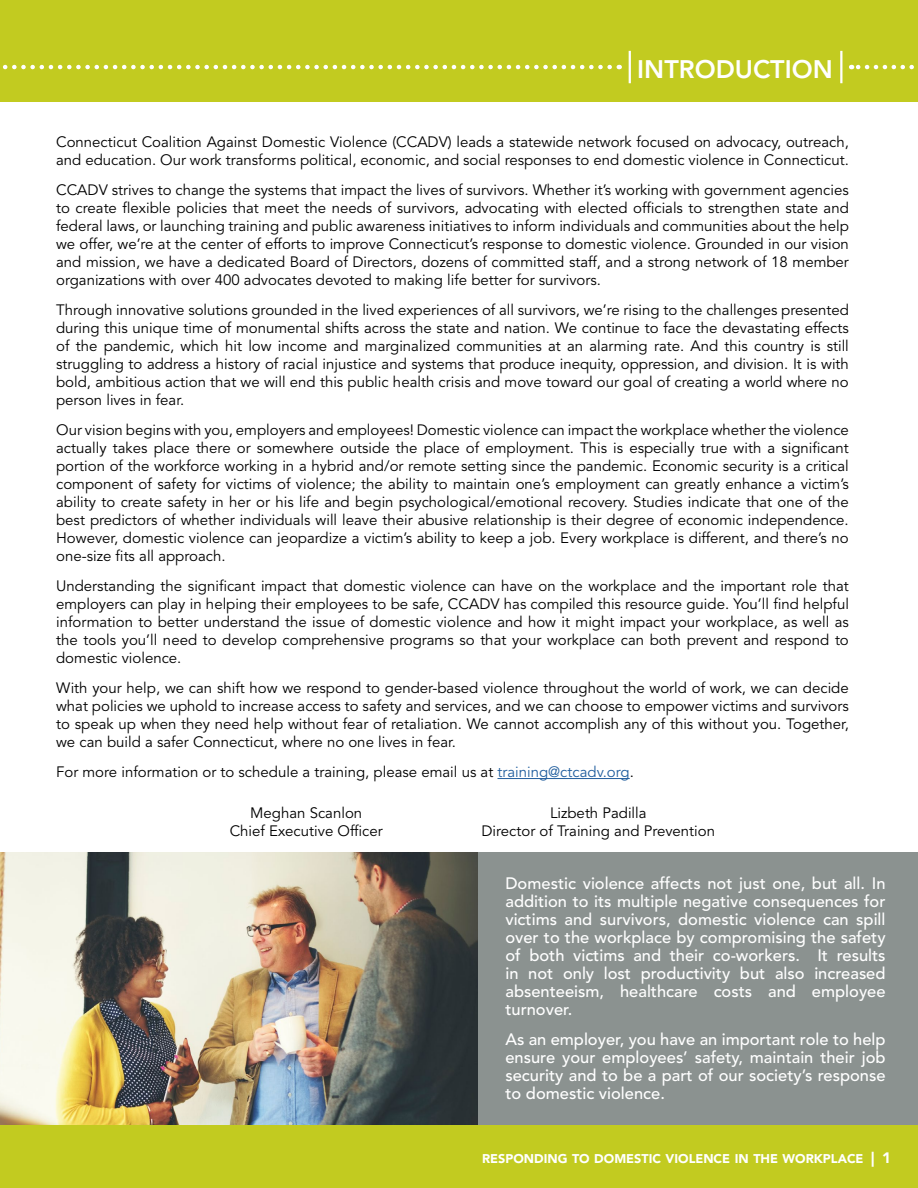
<style>
.page{position:relative;width:918px;height:1188px;background:#fff}
.page>*{position:absolute;margin:0;border:0;box-sizing:border-box;transform-origin:0 0}
.t1{font:800 25.2px "Avenir LT Std";color:#fff}
.t2{font:500 16.5px/18px "Avenir LT Std";color:#fff;text-align:justify}
.t3{font:15px/18px "Avenir LT Std";color:#000;text-align:justify}
.t4{font:900 12.6px "Avenir LT Std";color:#fff}
.s1{color:#215e9e}
.s2{font-size:15px}
</style>
<div class="page">
<div style="left:477px;top:852px;width:441px;height:273px;background:#8b9290"></div>
<div style="left:0;top:0;width:918px;height:102px;background:#c2cb20"></div>
<svg style="left:3px;top:65px;width:607px;height:4px"></svg>
<svg style="left:851px;top:65px;width:63px;height:4px"></svg>
<hr style="left:629px;top:51px;width:2px;height:32px;background:#fff">
<hr style="left:840px;top:51px;width:2px;height:32px;background:#fff">
<img style="left:0;top:852px;width:477px;height:273px">
<div style="left:0;top:1125px;width:918px;height:63px;background:#c2cb20"></div>
<hr style="left:497px;top:778px;width:133px;height:1px;background:#215e9e">
<h1 class="t1" style="left:637px;top:54px;width:197px">INTRODUCTION</h1>
<p class="t3" style="left:56px;top:133px;width:794px">Connecticut Coalition Against Domestic Violence (CCADV) leads a statewide network focused on advocacy, outreach, and education. Our work transforms political, economic, and social responses to end domestic violence in Connecticut.</p>
<p class="t3" style="left:56px;top:181px;width:794px">CCADV strives to change the systems that impact the lives of survivors. Whether it’s working with government agencies to create flexible policies that meet the needs of survivors, advocating with elected officials to strengthen state and federal laws, or launching training and public awareness initiatives to inform individuals and communities about the help we offer, we’re at the center of efforts to improve Connecticut’s response to domestic violence. Grounded in our vision and mission, we have a dedicated Board of Directors, dozens of committed staff, and a strong network of 18 member organizations with over 400 advocates devoted to making life better for survivors.</p>
<p class="t3" style="left:56px;top:301px;width:794px">Through innovative solutions grounded in the lived experiences of all survivors, we’re rising to the challenges presented during this unique time of monumental shifts across the state and nation. We continue to face the devastating effects of the pandemic, which hit low income and marginalized communities at an alarming rate. And this country is still struggling to address a history of racial injustice and systems that produce inequity, oppression, and division. It is with bold, ambitious action that we will end this public health crisis and move toward our goal of creating a world where no person lives in fear.</p>
<p class="t3" style="left:56px;top:421px;width:794px">Our vision begins with you, employers and employees! Domestic violence can impact the workplace whether the violence actually takes place there or somewhere outside the place of employment. This is especially true with a significant portion of the workforce working in a hybrid and/or remote setting since the pandemic. Economic security is a critical component of safety for victims of violence; the ability to maintain one’s employment can greatly enhance a victim’s ability to create safety in her or his life and begin psychological/emotional recovery. Studies indicate that one of the best predictors of whether individuals will leave their abusive relationship is their degree of economic independence.<br>However, domestic violence can jeopardize a victim’s ability to keep a job. Every workplace is different, and there’s no one-size fits all approach.</p>
<p class="t3" style="left:56px;top:577px;width:794px">Understanding the significant impact that domestic violence can have on the workplace and the important role that employers can play in helping their employees to be safe, CCADV has compiled this resource guide. You’ll find helpful information to better understand the issue of domestic violence and how it might impact your workplace, as well as the tools you’ll need to develop comprehensive programs so that your workplace can both prevent and respond to domestic violence.</p>
<p class="t3" style="left:56px;top:679px;width:794px">With your help, we can shift how we respond to gender-based violence throughout the world of work, we can decide what policies we uphold to increase access to safety and services, and we can choose to empower victims and survivors to speak up when they need help without fear of retaliation. We cannot accomplish any of this without you. Together, we can build a safer Connecticut, where no one lives in fear.</p>
<p class="t3" style="left:56px;top:763px;width:579px">For more information or to schedule a training, please email us at <span class="s1">training@ctcadv.org</span>.</p>
<p class="t3" style="left:230px;top:804px;width:155px;text-align:center">Meghan Scanlon<br>Chief Executive Officer</p>
<p class="t3" style="left:482px;top:804px;width:235px;text-align:center">Lizbeth Padilla<br>Director of Training and Prevention</p>
<p class="t2" style="left:505px;top:875px;width:382px">Domestic violence affects not just one, but all. In addition to its multiple negative consequences for victims and survivors, domestic violence can spill over to the workplace by compromising the safety of both victims and their co-workers. It results in not only lost productivity but also increased absenteeism, healthcare costs and employee turnover.</p>
<p class="t2" style="left:505px;top:1031px;width:382px">As an employer, you have an important role to help ensure your employees’ safety, maintain their job security and to be a part of our society’s response to domestic violence.</p>
<p class="t4" style="left:482px;top:1151px;width:410px">RESPONDING TO DOMESTIC VIOLENCE IN THE WORKPLACE <span class="s2">| 1</span></p>
</div>
